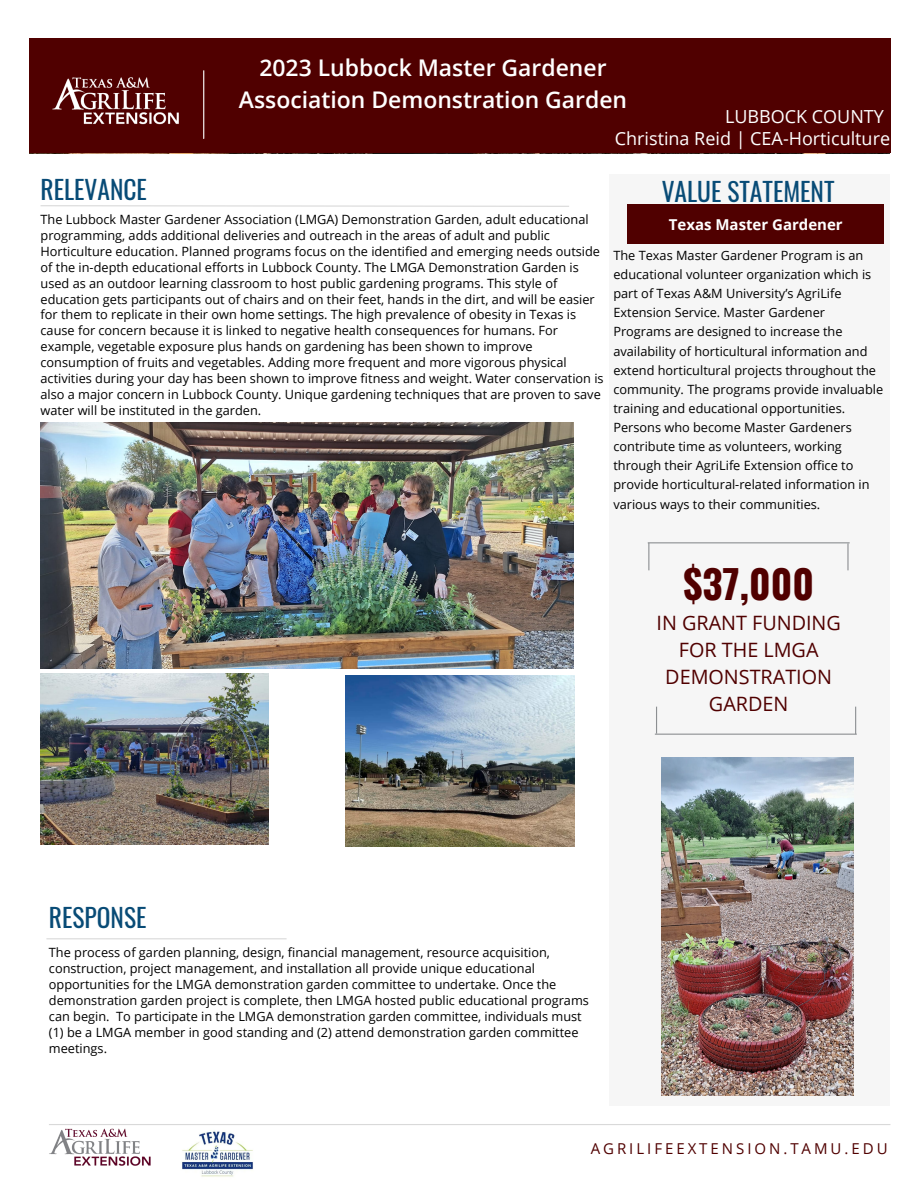
<style>
.page{position:relative;width:918px;height:1188px;background:#fff}
.page>*{position:absolute;margin:0;border:0;box-sizing:border-box;transform-origin:0 0}
.t1{font:700 39.3px "Oswald";color:#500000}
.t2{font:25.5px "Oswald";color:#084b76}
.t3{font:600 22.95px/31.5px "Open Sans";color:#fff;text-align:center}
.t4{font:19.8px/27px "Open Sans";color:#500000;text-align:center}
.t5{font:18px "Open Sans";color:#fff}
.t6{font:15px "Open Sans";letter-spacing:.2em;color:#500000}
.t7{font:700 15px "Open Sans";color:#fff}
.t8{font:12.75px/15.9px "Open Sans";color:#000}
</style>
<div class="page">
<hr style="left:49px;top:1124px;width:841px;height:1px;background:#d9d9d9">
<div style="left:610px;top:175px;width:280px;height:931px;background:#f6f6f6"></div>
<hr style="left:655px;top:734px;width:202px;height:1px;background:#8c8f92">
<svg style="left:656px;top:707px;width:1px;height:27px"></svg>
<svg style="left:855px;top:707px;width:1px;height:27px"></svg>
<hr style="left:648px;top:542px;width:202px;height:1px;background:#8c8f92">
<hr style="left:847px;top:543px;width:2px;height:27px;background:#8c8f92">
<svg style="left:648px;top:543px;width:1px;height:27px"></svg>
<div style="left:627px;top:205px;width:257px;height:39px;background:#500000"></div>
<div style="left:29px;top:38px;width:861px;height:115px;background:#500000"></div>
<img style="left:52px;top:77px;width:127px;height:48px">
<hr style="left:203px;top:71px;width:1px;height:67px;background:#fff">
<img style="left:49px;top:1128px;width:102px;height:38px">
<svg style="left:40px;top:205px;width:529px;height:2px"></svg>
<hr style="left:46px;top:938px;width:241px;height:1px;background:#d9d9d9">
<img style="left:182px;top:1131px;width:71px;height:46px">
<img style="left:41px;top:422px;width:533px;height:247px">
<img style="left:41px;top:673px;width:228px;height:171px">
<img style="left:346px;top:676px;width:228px;height:171px">
<img style="left:662px;top:757px;width:191px;height:339px">
<p class="t3" style="left:239px;top:51px;width:390px">2023 Lubbock Master Gardener<br>Association Demonstration Garden</p>
<p class="t5" style="left:725px;top:104px;width:160px">LUBBOCK COUNTY</p>
<p class="t5" style="left:615px;top:126px;width:277px">Christina Reid | CEA-Horticulture</p>
<p class="t2" style="left:41px;top:170px;width:108px">RELEVANCE</p>
<p class="t8" style="left:41px;top:211px;width:565px">The Lubbock Master Gardener Association (LMGA) Demonstration Garden, adult educational programming, adds additional deliveries and outreach in the areas of adult and public Horticulture education. Planned programs focus on the identified and emerging needs outside of the in-depth educational efforts in Lubbock County. The LMGA Demonstration Garden is used as an outdoor learning classroom to host public gardening programs. This style of education gets participants out of chairs and on their feet, hands in the dirt, and will be easier for them to replicate in their own home settings. The high prevalence of obesity in Texas is cause for concern because it is linked to negative health consequences for humans. For example, vegetable exposure plus hands on gardening has been shown to improve consumption of fruits and vegetables. Adding more frequent and more vigorous physical activities during your day has been shown to improve fitness and weight. Water conservation is also a major concern in Lubbock County. Unique gardening techniques that are proven to save water will be instituted in the garden.</p>
<p class="t2" style="left:662px;top:171px;width:174px">VALUE STATEMENT</p>
<p class="t7" style="left:669px;top:214px;width:175px">Texas Master Gardener</p>
<p class="t8" style="left:613px;top:245px;width:271px;line-height:19px">The Texas Master Gardener Program is an educational volunteer organization which is part of Texas A&amp;M University’s AgriLife Extension Service. Master Gardener Programs are designed to increase the availability of horticultural information and extend horticultural projects throughout the community. The programs provide invaluable training and educational opportunities.<br>Persons who become Master Gardeners contribute time as volunteers, working through their AgriLife Extension office to provide horticultural-related information in various ways to their communities.</p>
<p class="t1" style="left:683px;top:553px;width:132px">$37,000</p>
<p class="t4" style="left:656px;top:609px;width:186px">IN GRANT FUNDING<br>FOR THE LMGA<br>DEMONSTRATION<br>GARDEN</p>
<p class="t2" style="left:49px;top:898px;width:99px">RESPONSE</p>
<p class="t8" style="left:49px;top:944px;width:542px">The process of garden planning, design, financial management, resource acquisition, construction, project management, and installation all provide unique educational opportunities for the LMGA demonstration garden committee to undertake. Once the demonstration garden project is complete, then LMGA hosted public educational programs can begin. To participate in the LMGA demonstration garden committee, individuals must (1) be a LMGA member in good standing and (2) attend demonstration garden committee meetings.</p>
<p class="t6" style="left:591px;top:1138px;width:298px">AGRILIFEEXTENSION.TAMU.EDU</p>
</div>
